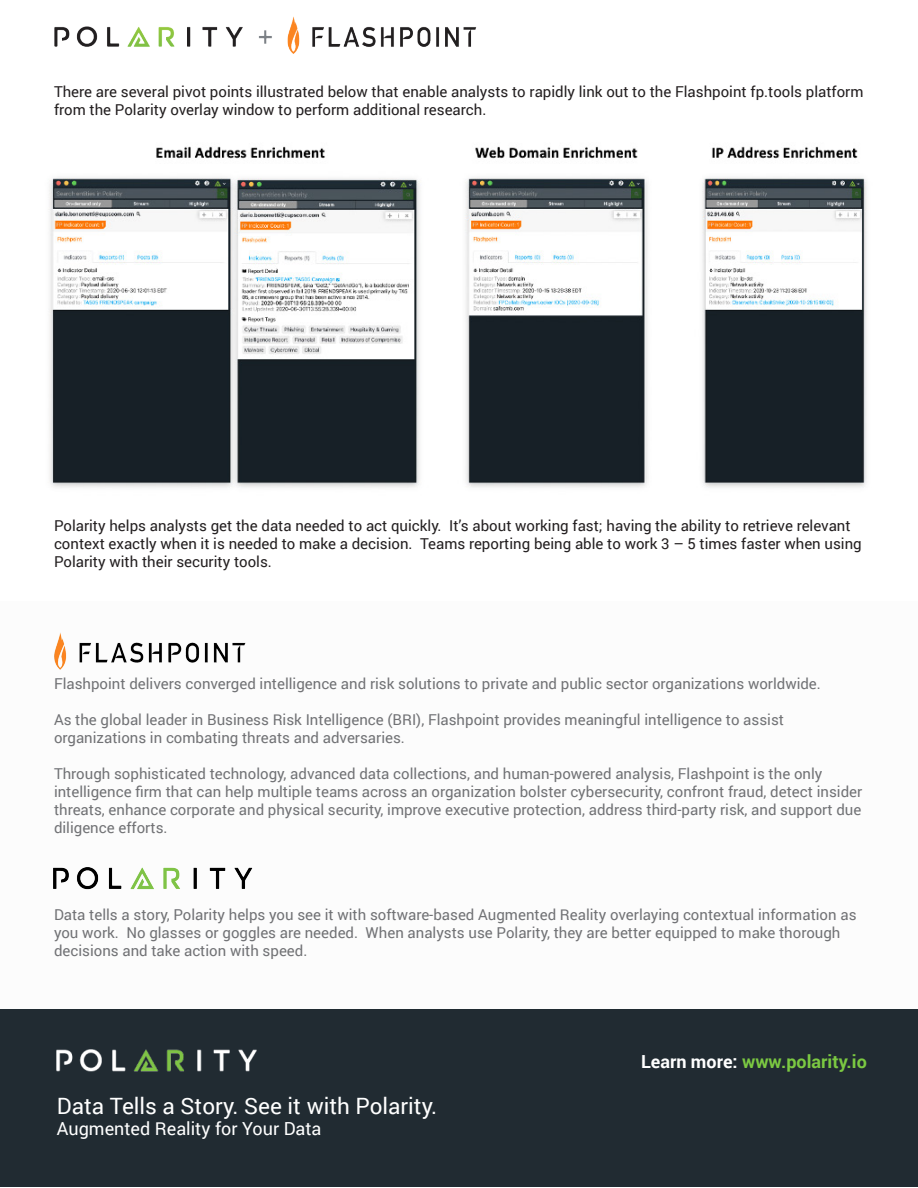
<style>
.page{position:relative;width:918px;height:1188px;background:#fff}
.page>*{position:absolute;margin:0;border:0;box-sizing:border-box;transform-origin:0 0}
.t1{font:22.5px "Roboto";color:#fff}
.t2{font:18px "Roboto";color:#fff}
.t3{font:700 18px "Roboto";color:#7bc942}
.t4{font:15px/18px "Roboto";color:#717275}
.t5{font:15px/18px "Roboto";color:#231f20}
.s1{color:#fff}
</style>
<div class="page">
<img style="left:54px;top:16px;width:423px;height:37px">
<img style="left:54px;top:868px;width:199px;height:21px">
<img style="left:49px;top:146px;width:818px;height:342px">
<img style="left:54px;top:632px;width:192px;height:38px">
<div style="left:0;top:1010px;width:918px;height:177px;background:#212b32"></div>
<img style="left:57px;top:1050px;width:199px;height:22px">
<p class="t5" style="left:54px;top:82px;width:811px">There are several pivot points illustrated below that enable analysts to rapidly link out to the Flashpoint fp.tools platform from the Polarity overlay window to perform additional research.</p>
<p class="t5" style="left:54px;top:516px;width:809px">Polarity helps analysts get the data needed to act quickly. It’s about working fast; having the ability to retrieve relevant context exactly when it is needed to make a decision. Teams reporting being able to work 3 – 5 times faster when using<br>Polarity with their security tools.</p>
<p class="t4" style="left:54px;top:674px;width:768px">Flashpoint delivers converged intelligence and risk solutions to private and public sector organizations worldwide.</p>
<p class="t4" style="left:54px;top:710px;width:732px">As the global leader in Business Risk Intelligence (BRI), Flashpoint provides meaningful intelligence to assist organizations in combating threats and adversaries.</p>
<p class="t4" style="left:54px;top:764px;width:810px">Through sophisticated technology, advanced data collections, and human-powered analysis, Flashpoint is the only intelligence firm that can help multiple teams across an organization bolster cybersecurity, confront fraud, detect insider threats, enhance corporate and physical security, improve executive protection, address third-party risk, and support due diligence efforts.</p>
<p class="t4" style="left:54px;top:905px;width:804px">Data tells a story, Polarity helps you see it with software-based Augmented Reality overlaying contextual information as you work. No glasses or goggles are needed. When analysts use Polarity, they are better equipped to make thorough decisions and take action with speed.</p>
<p class="t1" style="left:57px;top:1090px;width:382px">Data Tells a Story. See it with Polarity.</p>
<p class="t2" style="left:57px;top:1116px;width:266px">Augmented Reality for Your Data</p>
<p class="t3" style="left:641px;top:1049px;width:227px"><span class="s1">Learn more:</span> www.polarity.io</p>
</div>
